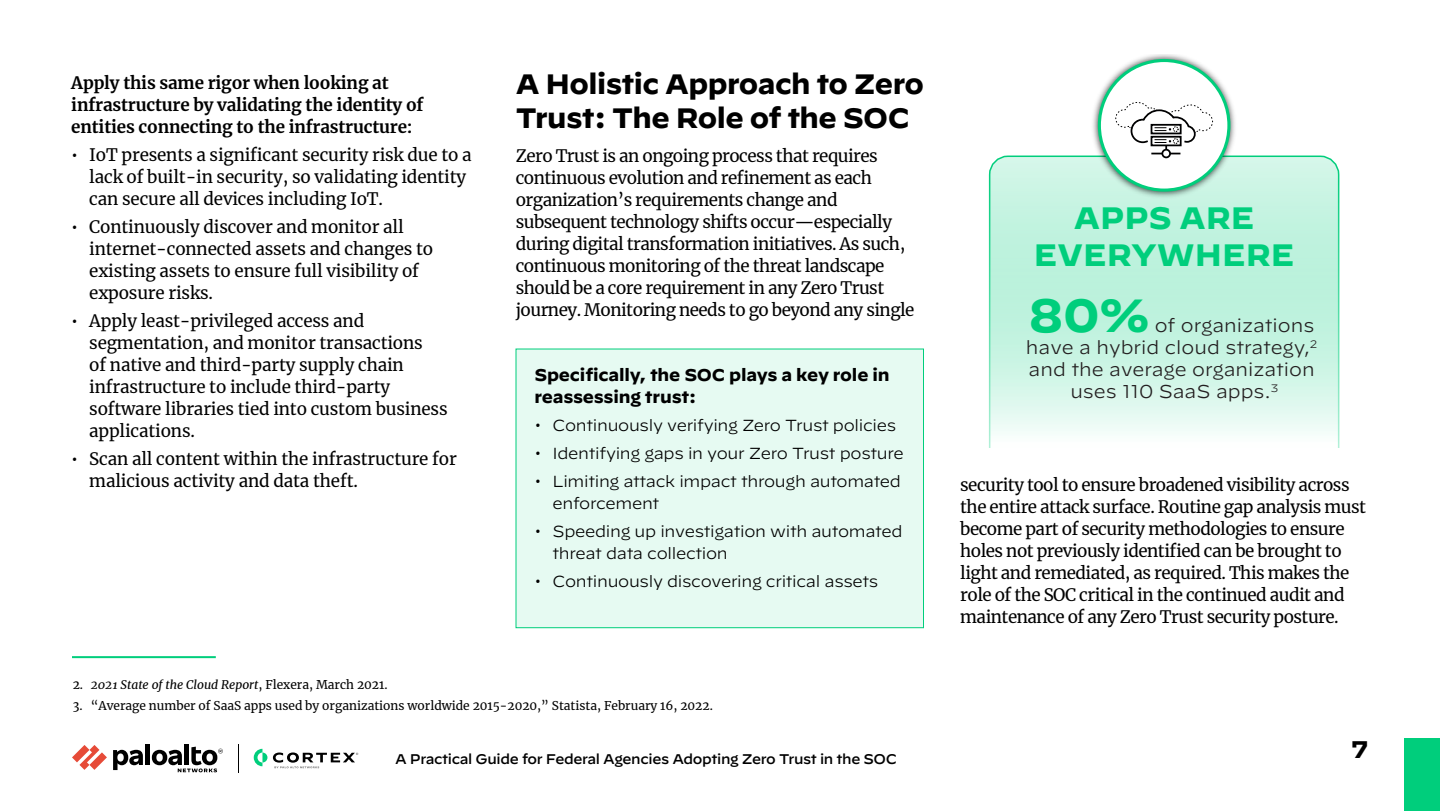
<style>
.page{position:relative;width:1440px;height:811px;background:#fff}
.page>*{position:absolute;margin:0;border:0;box-sizing:border-box;transform-origin:0 0}
.t1{font:700 46.4px "Decimal";color:#00ce7c}
.t2{font:700 31px/37px "Decimal";color:#00ce7c;text-align:center}
.Heading_1{font:700 28px/33.6px "Decimal";letter-spacing:-.02em;color:#000}
.t3{font:700 24px "Decimal";color:#000}
.t4{font:300 18.6px "Decimal";color:#231f20}
.t5{font:17px/22px "Merriweather";letter-spacing:-.03em;color:#000}
.t6{font:17px/22px "Merriweather";letter-spacing:-.01em;color:#000}
.t7{font:700 17px/22px "Merriweather";letter-spacing:-.01em;color:#000}
.t8{font:700 17px/22px "Decimal";letter-spacing:-.01em;color:#000}
.t9{font:300 16px/22px "Decimal";letter-spacing:-.02em;color:#000}
.t10{font:500 14px "Decimal";letter-spacing:-.025em;color:#000}
.footnote{font:12px "Merriweather";color:#000}
.footnote-2{font:italic 12px "Merriweather";color:#000}
.s1{font-family:"Merriweather";font-weight:400;font-size:17px}
.s2{font-style:normal}
</style>
<div class="page">
<svg style="left:72px;top:745px;width:35px;height:25px"></svg>
<div style="left:145px;top:744px;width:5px;height:21px;background:#000"></div>
<svg style="left:113px;top:750px;width:30px;height:20px"></svg>
<div style="left:184px;top:744px;width:5px;height:21px;background:#000"></div>
<svg style="left:152px;top:746px;width:71px;height:26px"></svg>
<svg style="left:238px;top:744px;width:1px;height:29px"></svg>
<svg style="left:254px;top:749px;width:13px;height:17px"></svg>
<svg style="left:273px;top:752px;width:85px;height:16px"></svg>
<div style="left:1404px;top:739px;width:36px;height:72px;background:#00ce7c"></div>
<svg style="left:989px;top:155px;width:350px;height:292px"></svg>
<img style="left:1089px;top:55px;width:151px;height:146px">
<div style="left:1099px;top:60px;width:130px;height:130px;background:#fff;border-radius:50%"></div>
<div style="left:1098px;top:59px;width:132px;height:133px;border:3px solid #00ce7c;border-radius:50%"></div>
<div style="left:1161px;top:149px;width:10px;height:9px;border:2px solid #000001;border-radius:50%"></div>
<svg style="left:1115px;top:102px;width:98px;height:52px"></svg>
<hr style="left:72px;top:656px;width:144px;height:2px;background:#00ce7c">
<div style="left:516px;top:349px;width:408px;height:278px;background:#e6faf2"></div>
<div style="left:516px;top:348px;width:408px;height:280px;border:1px solid #00ce7c"></div>
<p class="t7" style="left:71px;top:71px;width:354px">Apply this same rigor when looking at infrastructure by validating the identity of entities connecting to the infrastructure:</p>
<p class="t6" style="left:89px;top:143px;width:384px;text-indent:-18px">• IoT presents a significant security risk due to a lack of built-in security, so validating identity can secure all devices including IoT.</p>
<p class="t6" style="left:89px;top:215px;width:345px;text-indent:-18px">• Continuously discover and monitor all internet-connected assets and changes to existing assets to ensure full visibility of exposure risks.</p>
<p class="t6" style="left:89px;top:309px;width:360px;text-indent:-18px">• Apply least-privileged access and segmentation, and monitor transactions<br>of native and third-party supply chain infrastructure to include third-party software libraries tied into custom business applications.</p>
<p class="t6" style="left:89px;top:447px;width:369px;text-indent:-18px">• Scan all content within the infrastructure for malicious activity and data theft.</p>
<p class="Heading_1" style="left:516px;top:68px;width:410px">A Holistic Approach to Zero<br>Trust: The Role of the SOC</p>
<p class="t5" style="left:516px;top:144px;width:400px">Zero Trust is an ongoing process that requires continuous evolution and refinement as each organization’s requirements change and subsequent technology shifts occur—especially during digital transformation initiatives. As such, continuous monitoring of the threat landscape should be a core requirement in any Zero Trust journey. Monitoring needs to go beyond any single</p>
<p class="t8" style="left:534px;top:364px;width:357px">Specifically, the SOC plays a key role in reassessing trust:</p>
<p class="t9" style="left:534px;top:414px;width:363px"><span class="s1">•</span> Continuously verifying Zero Trust policies</p>
<p class="t9" style="left:534px;top:442px;width:371px"><span class="s1">•</span> Identifying gaps in your Zero Trust posture</p>
<p class="t9" style="left:552px;top:470px;width:350px;text-indent:-18px"><span class="s1">•</span> Limiting attack impact through automated enforcement</p>
<p class="t9" style="left:552px;top:520px;width:352px;text-indent:-18px"><span class="s1">•</span> Speeding up investigation with automated threat data collection</p>
<p class="t9" style="left:534px;top:570px;width:345px"><span class="s1">•</span> Continuously discovering critical assets</p>
<p class="footnote-2" style="left:73px;top:677px;width:316px"><span class="s2">2.</span> 2021 State of the Cloud Report<span class="s2">, Flexera, March 2021.</span></p>
<p class="footnote" style="left:73px;top:697px;width:642px">3. “Average number of SaaS apps used by organizations worldwide 2015-2020,” Statista, February 16, 2022.</p>
<p class="t10" style="left:395px;top:746px;width:503px">A Practical Guide for Federal Agencies Adopting Zero Trust in the SOC</p>
<p class="t2" style="left:1034px;top:199px;width:262px">APPS ARE<br>EVERYWHERE</p>
<p class="t1" style="left:1029px;top:288px;width:122px">80%</p>
<p class="t4" style="left:1155px;top:314px;width:161px">of organizations</p>
<p class="t4" style="left:1026px;top:336px;width:293px">have a hybrid cloud strategy,<sup>2</sup></p>
<p class="t4" style="left:1029px;top:359px;width:288px">and the average organization</p>
<p class="t4" style="left:1070px;top:381px;width:210px">uses 110 SaaS apps.<sup>3</sup></p>
<p class="t5" style="left:960px;top:473px;width:407px">security tool to ensure broadened visibility across the entire attack surface. Routine gap analysis must become part of security methodologies to ensure holes not previously identified can be brought to light and remediated, as required. This makes the role of the SOC critical in the continued audit and maintenance of any Zero Trust security posture.</p>
<h3 class="t3" style="left:1351px;top:736px;width:18px">7</h3>
</div>
